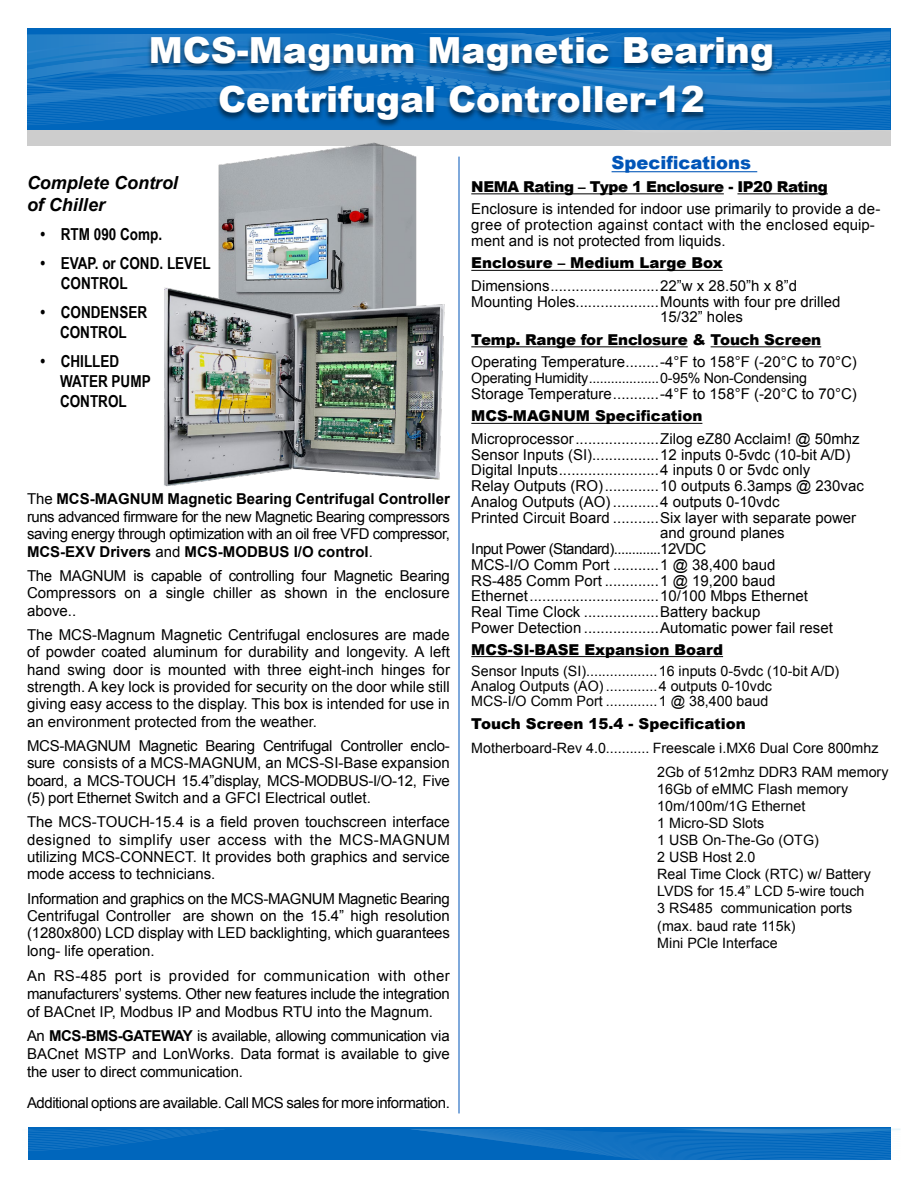
<style>
.page{position:relative;width:918px;height:1188px;background:#fff}
.page>*{position:absolute;margin:0;border:0;box-sizing:border-box;transform-origin:0 0}
.t1{font:900 36px/49.5px "Arial";color:#fff;text-align:center}
.t2{font:italic 700 18px/21.6px "Arial";color:#000}
.t3{font:900 18px "Arial";color:#0055b8}
.t4{font:700 16.5px/19.8px "Arial Narrow";color:#000}
.t5{font:15px/17.4px "Arial";color:#000;text-align:justify}
.t6{font:900 15px "Arial";color:#000}
.t7{font:15px "Arial";letter-spacing:-.03em;color:#000}
.t8{font:15px "Arial";letter-spacing:-.04em;color:#000}
.t9{font:900 15px "Arial";letter-spacing:-.03em;color:#000}
.t10{font:14.25px/17.1px "Arial";color:#000}
.t11{font:14.25px "Arial";letter-spacing:-.02em;color:#000}
.s1{font-weight:700}
</style>
<div class="page">
<img style="left:164px;top:146px;width:296px;height:348px">
<div style="left:27px;top:129px;width:864px;height:17px;background:#cdcdcd"></div>
<div style="left:27px;top:28px;width:864px;height:101px;background:#0066bc"></div>
<svg style="left:27px;top:109px;width:863px;height:20px"></svg>
<svg style="left:27px;top:32px;width:863px;height:77px"></svg>
<div style="left:28px;top:1127px;width:862px;height:32px;background:#0066bc"></div>
<svg style="left:28px;top:1128px;width:873px;height:32px"></svg>
<div style="left:147px;top:36px;width:629px;height:92px;background:#000;opacity:.52"></div>
<hr style="left:459px;top:157px;width:1px;height:956px;background:#0055b8">
<hr style="left:612px;top:171px;width:145px;height:1px;background:#0055b8">
<hr style="left:471px;top:193px;width:253px;height:1px;background:#000">
<hr style="left:737px;top:193px;width:91px;height:1px;background:#000">
<hr style="left:471px;top:270px;width:252px;height:1px;background:#000">
<hr style="left:471px;top:346px;width:217px;height:1px;background:#000">
<hr style="left:711px;top:346px;width:110px;height:1px;background:#000">
<hr style="left:471px;top:423px;width:231px;height:1px;background:#000">
<hr style="left:471px;top:656px;width:252px;height:1px;background:#000">
<h1 class="t1" style="left:149px;top:24px;width:627px">MCS-Magnum Magnetic Bearing<br>Centrifugal Controller-12</h1>
<p class="t2" style="left:27px;top:173px;width:153px">Complete Control of Chiller</p>
<p class="t4" style="left:40px;top:223px;width:123px">• RTM 090 Comp.</p>
<p class="t4" style="left:61px;top:253px;width:151px;text-indent:-20px">• EVAP. or COND. LEVEL<br>CONTROL</p>
<p class="t4" style="left:40px;top:302px;width:108px;text-align:center">• CONDENSER<br>CONTROL</p>
<p class="t4" style="left:60px;top:351px;width:92px;text-indent:-20px">• CHILLED<br>WATER PUMP<br>CONTROL</p>
<p class="t5" style="left:27px;top:491px;width:425px">The <span class="s1">MCS-MAGNUM Magnetic Bearing Centrifugal Controller </span>runs advanced firmware for the new Magnetic Bearing compressors saving energy through optimization with an oil free VFD compressor, <span class="s1">MCS-EXV Drivers</span> and <span class="s1">MCS-MODBUS I/O control</span>.</p>
<p class="t5" style="left:27px;top:567px;width:424px">The MAGNUM is capable of controlling four Magnetic Bearing Compressors on a single chiller as shown in the enclosure above..</p>
<p class="t5" style="left:27px;top:626px;width:424px">The MCS-Magnum Magnetic Centrifugal enclosures are made of powder coated aluminum for durability and longevity. A left hand swing door is mounted with three eight-inch hinges for strength. A key lock is provided for security on the door while still giving easy access to the display. This box is intended for use in an environment protected from the weather.</p>
<p class="t5" style="left:27px;top:737px;width:424px">MCS-MAGNUM Magnetic Bearing Centrifugal Controller enclo&shy;sure consists of a MCS-MAGNUM, an MCS-SI-Base expansion board, a MCS-TOUCH 15.4”display, MCS-MODBUS-I/O-12, Five (5) port Ethernet Switch and a GFCI Electrical outlet.</p>
<p class="t5" style="left:27px;top:813px;width:424px">The MCS-TOUCH-15.4 is a field proven touchscreen interface designed to simplify user access with the MCS-MAGNUM utilizing MCS-CONNECT. It provides both graphics and service mode access to technicians.</p>
<p class="t5" style="left:27px;top:890px;width:424px">Information and graphics on the MCS-MAGNUM Magnetic Bearing Centrifugal Controller are shown on the 15.4” high resolution (1280x800) LCD display with LED backlighting, which guarantees long- life operation.</p>
<p class="t5" style="left:27px;top:966px;width:424px;line-height:18px">An RS-485 port is provided for communication with other manufacturers’ systems. Other new features include the integration of BACnet IP, Modbus IP and Modbus RTU into the Magnum.</p>
<p class="t5" style="left:27px;top:1027px;width:424px;line-height:18px">An <span class="s1">MCS-BMS-GATEWAY</span> is available, allowing communication via BACnet MSTP and LonWorks. Data format is available to give the user to direct communication.</p>
<p class="t7" style="left:27px;top:1093px;width:424px">Additional options are available. Call MCS sales for more information.</p>
<p class="t3" style="left:612px;top:150px;width:141px">Specifications</p>
<p class="t9" style="left:471px;top:176px;width:358px">NEMA Rating – Type 1 Enclosure - IP20 Rating</p>
<p class="t5" style="left:471px;top:202px;width:411px;line-height:15.8px;text-align:left">Enclosure is intended for indoor use primarily to provide a de&shy;gree of protection against contact with the enclosed equip&shy;ment and is not protected from liquids.</p>
<p class="t6" style="left:471px;top:252px;width:253px">Enclosure – Medium Large Box</p>
<p class="t5" style="left:471px;top:277px;width:327px">Dimensions..........................22”w x 28.50”h x 8”d</p>
<p class="t5" style="left:471px;top:293px;width:371px">Mounting Holes....................Mounts with four pre drilled</p>
<p class="t5" style="left:660px;top:309px;width:84px">15/32” holes</p>
<p class="t6" style="left:471px;top:329px;width:351px">Temp. Range for Enclosure &amp; Touch Screen</p>
<p class="t5" style="left:471px;top:354px;width:387px">Operating Temperature........-4°F to 158°F (-20°C to 70°C)</p>
<p class="t11" style="left:471px;top:369px;width:337px">Operating Humidity...................0-95% Non-Condensing</p>
<p class="t5" style="left:471px;top:385px;width:387px">Storage Temperature...........-4°F to 158°F (-20°C to 70°C)</p>
<p class="t6" style="left:471px;top:405px;width:233px">MCS-MAGNUM Specification</p>
<p class="t5" style="left:471px;top:430px;width:390px">Microprocessor....................Zilog eZ80 Acclaim! @ 50mhz</p>
<p class="t5" style="left:471px;top:446px;width:381px">Sensor Inputs (SI)................12 inputs 0-5vdc (10-bit A/D)</p>
<p class="t5" style="left:471px;top:462px;width:341px">Digital Inputs........................4 inputs 0 or 5vdc only</p>
<p class="t5" style="left:471px;top:477px;width:394px">Relay Outputs (RO).............10 outputs 6.3amps @ 230vac</p>
<p class="t5" style="left:471px;top:493px;width:310px">Analog Outputs (AO) ...........4 outputs 0-10vdc</p>
<p class="t5" style="left:471px;top:509px;width:386px">Printed Circuit Board ...........Six layer with separate power</p>
<p class="t5" style="left:660px;top:525px;width:126px">and ground planes</p>
<p class="t8" style="left:471px;top:539px;width:236px">Input Power (Standard).............12VDC</p>
<p class="t5" style="left:471px;top:556px;width:306px">MCS-I/O Comm Port ...........1 @ 38,400 baud</p>
<p class="t5" style="left:471px;top:572px;width:306px">RS-485 Comm Port .............1 @ 19,200 baud</p>
<p class="t5" style="left:471px;top:588px;width:338px">Ethernet...............................10/100 Mbps Ethernet</p>
<p class="t5" style="left:471px;top:603px;width:291px">Real Time Clock ..................Battery backup</p>
<p class="t5" style="left:471px;top:619px;width:363px">Power Detection ..................Automatic power fail reset</p>
<p class="t6" style="left:471px;top:638px;width:253px">MCS-SI-BASE Expansion Board</p>
<p class="t10" style="left:471px;top:664px;width:370px;line-height:15px">Sensor Inputs (SI)..................16 inputs 0-5vdc (10-bit A/D)<br>Analog Outputs (AO) .............4 outputs 0-10vdc<br>MCS-I/O Comm Port .............1 @ 38,400 baud</p>
<p class="t6" style="left:471px;top:713px;width:276px">Touch Screen 15.4 - Specification</p>
<p class="t10" style="left:657px;top:736px;width:233px;line-height:23.9px;text-indent:-186px">Motherboard-Rev 4.0........... Freescale i.MX6 Dual Core 800mhz<br>2Gb of 512mhz DDR3 RAM memory</p>
<p class="t10" style="left:657px;top:780px;width:215px">16Gb of eMMC Flash memory<br>10m/100m/1G Ethernet<br>1 Micro-SD Slots<br>1 USB On-The-Go (OTG)<br>2 USB Host 2.0<br>Real Time Clock (RTC) w/ Battery<br>LVDS for 15.4” LCD 5-wire touch<br>3 RS485 communication ports (max. baud rate 115k)<br>Mini PCle Interface</p>
</div>
